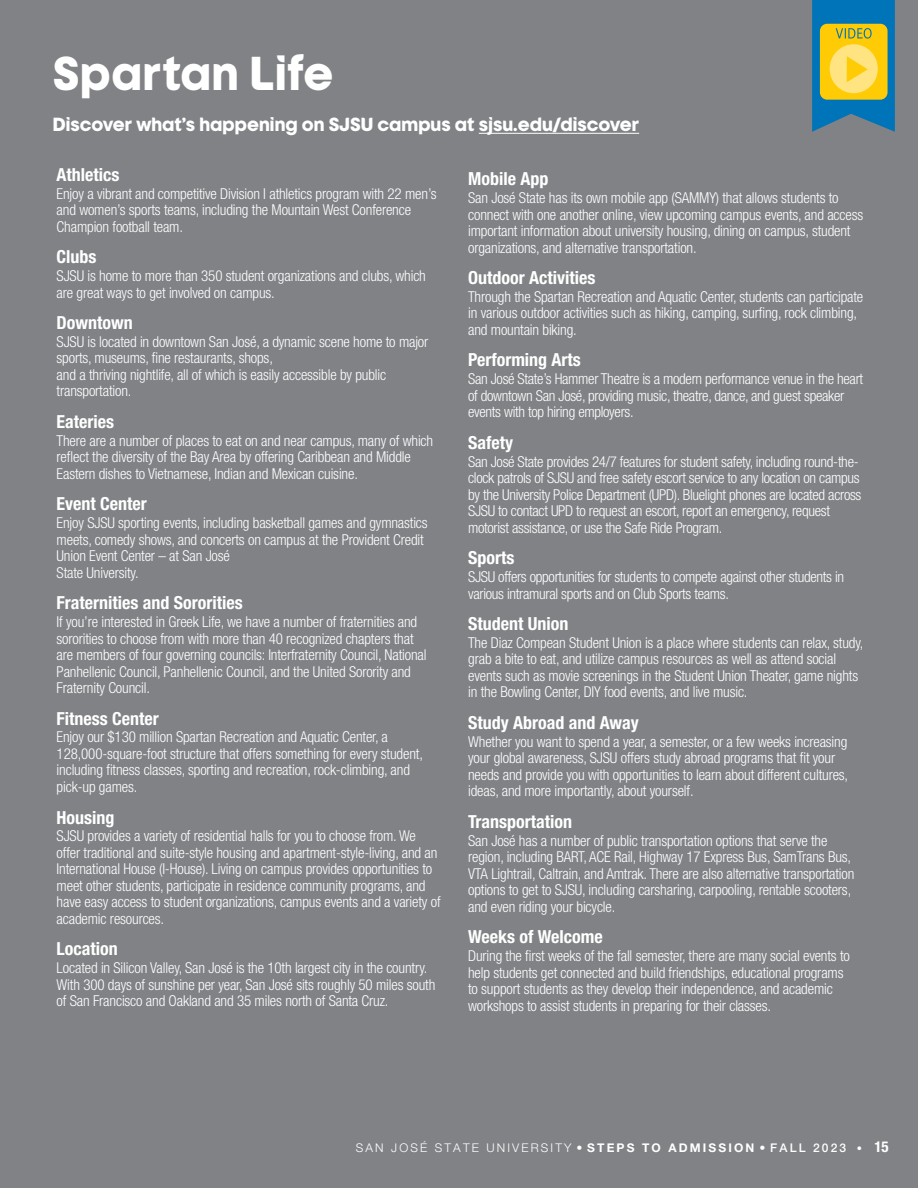
<style>
.page{position:relative;width:918px;height:1188px;background:#808285}
.page>*{position:absolute;margin:0;border:0;box-sizing:border-box;transform-origin:0 0}
.t1{font:700 45px "SJSU Pride D";letter-spacing:.01em;color:#fff}
.t2{font:700 condensed 18px "Helvetica Neue LT Pro";color:#fff}
.t3{font:700 18px "SJSU Pride D";color:#fff}
.t4{font:300 condensed 15px/16.5px "Helvetica Neue LT Pro";letter-spacing:-.01em;color:#fff}
.t5{font:300 12px "Helvetica Neue LT Pro";color:#fff}
.s1{font-weight:700}
.s2{font-weight:500}
.s3{font-size:10.5px}
.s4{font-weight:700;font-stretch:condensed;font-size:15px}
</style>
<div class="page">
<hr style="left:479px;top:133px;width:160px;height:1px;background:#fff">
<svg style="left:812px;top:0;width:83px;height:132px;background:#7c9f75"></svg>
<h1 class="t1" style="left:53px;top:45px;width:282px">Spartan Life</h1>
<p class="t3" style="left:53px;top:114px;width:588px">Discover what’s happening on SJSU campus at sjsu.edu/discover</p>
<p class="t2" style="left:57px;top:164px;width:64px">Athletics</p>
<p class="t4" style="left:57px;top:185px;width:381px">Enjoy a vibrant and competitive Division I athletics program with 22 men’s and women’s sports teams, including the Mountain West Conference<br>Champion football team.</p>
<p class="t2" style="left:57px;top:246px;width:41px">Clubs</p>
<p class="t4" style="left:57px;top:267px;width:371px">SJSU is home to more than 350 student organizations and clubs, which are great ways to get involved on campus.</p>
<p class="t2" style="left:57px;top:312px;width:78px">Downtown</p>
<p class="t4" style="left:57px;top:333px;width:373px">SJSU is located in downtown San José, a dynamic scene home to major sports, museums, fine restaurants, shops,<br>and a thriving nightlife, all of which is easily accessible by public transportation.</p>
<p class="t2" style="left:57px;top:411px;width:59px">Eateries</p>
<p class="t4" style="left:57px;top:432px;width:378px">There are a number of places to eat on and near campus, many of which reflect the diversity of the Bay Area by offering Caribbean and Middle<br>Eastern dishes to Vietnamese, Indian and Mexican cuisine.</p>
<p class="t2" style="left:57px;top:493px;width:92px">Event Center</p>
<p class="t4" style="left:57px;top:515px;width:373px">Enjoy SJSU sporting events, including basketball games and gymnastics meets, comedy shows, and concerts on campus at the Provident Credit Union Event Center – at San José<br>State University.</p>
<p class="t2" style="left:57px;top:592px;width:188px">Fraternities and Sororities</p>
<p class="t4" style="left:57px;top:613px;width:371px">If you’re interested in Greek Life, we have a number of fraternities and sororities to choose from with more than 40 recognized chapters that are members of four governing councils: Interfraternity Council, National Panhellenic Council, Panhellenic Council, and the United Sorority and Fraternity Council.</p>
<p class="t2" style="left:57px;top:707px;width:104px">Fitness Center</p>
<p class="t4" style="left:57px;top:729px;width:368px">Enjoy our $130 million Spartan Recreation and Aquatic Center, a 128,000-square-foot structure that offers something for every student, including fitness classes, sporting and recreation, rock-climbing, and pick-up games.</p>
<p class="t2" style="left:57px;top:806px;width:59px">Housing</p>
<p class="t4" style="left:57px;top:828px;width:386px">SJSU provides a variety of residential halls for you to choose from. We offer traditional and suite-style housing and apartment-style-living, and an International House (I-House). Living on campus provides opportunities to meet other students, participate in residence community programs, and have easy access to student organizations, campus events and a variety of academic resources.</p>
<p class="t2" style="left:57px;top:938px;width:63px">Location</p>
<p class="t4" style="left:57px;top:960px;width:380px">Located in Silicon Valley, San José is the 10th largest city in the country.<br>With 300 days of sunshine per year, San José sits roughly 50 miles south of San Francisco and Oakland and 35 miles north of Santa Cruz.</p>
<p class="t2" style="left:468px;top:168px;width:82px">Mobile App</p>
<p class="t4" style="left:468px;top:189px;width:397px">San José State has its own mobile app (SAMMY) that allows students to connect with one another online, view upcoming campus events, and access important information about university housing, dining on campus, student organizations, and alternative transportation.</p>
<p class="t2" style="left:468px;top:267px;width:129px">Outdoor Activities</p>
<p class="t4" style="left:468px;top:288px;width:397px">Through the Spartan Recreation and Aquatic Center, students can participate in various outdoor activities such as hiking, camping, surfing, rock climbing, and mountain biking.</p>
<p class="t2" style="left:468px;top:349px;width:114px">Performing Arts</p>
<p class="t4" style="left:468px;top:371px;width:397px">San José State’s Hammer Theatre is a modern performance venue in the heart of downtown San José, providing music, theatre, dance, and guest speaker events with top hiring employers.</p>
<p class="t2" style="left:468px;top:432px;width:46px">Safety</p>
<p class="t4" style="left:468px;top:453px;width:395px">San José State provides 24/7 features for student safety, including round-the&shy;clock patrols of SJSU and free safety escort service to any location on campus by the University Police Department (UPD). Bluelight phones are located across SJSU to contact UPD to request an escort, report an emergency, request motorist assistance, or use the Safe Ride Program.</p>
<p class="t2" style="left:468px;top:547px;width:48px">Sports</p>
<p class="t4" style="left:468px;top:568px;width:378px">SJSU offers opportunities for students to compete against other students in various intramural sports and on Club Sports teams.</p>
<p class="t2" style="left:468px;top:613px;width:102px">Student Union</p>
<p class="t4" style="left:468px;top:634px;width:397px">The Diaz Compean Student Union is a place where students can relax, study, grab a bite to eat, and utilize campus resources as well as attend social events such as movie screenings in the Student Union Theater, game nights in the Bowling Center, DIY food events, and live music.</p>
<p class="t2" style="left:468px;top:712px;width:172px">Study Abroad and Away</p>
<p class="t4" style="left:468px;top:733px;width:382px">Whether you want to spend a year, a semester, or a few weeks increasing your global awareness, SJSU offers study abroad programs that fit your needs and provide you with opportunities to learn about different cultures, ideas, and more importantly, about yourself.</p>
<p class="t2" style="left:468px;top:811px;width:105px">Transportation</p>
<p class="t4" style="left:468px;top:832px;width:388px">San José has a number of public transportation options that serve the region, including BART, ACE Rail, Highway 17 Express Bus, SamTrans Bus, VTA Lightrail, Caltrain, and Amtrak. There are also alternative transportation options to get to SJSU, including carsharing, carpooling, rentable scooters, and even riding your bicycle.</p>
<p class="t2" style="left:468px;top:926px;width:136px">Weeks of Welcome</p>
<p class="t4" style="left:468px;top:947px;width:383px">During the first weeks of the fall semester, there are many social events to help students get connected and build friendships, educational programs to support students as they develop their independence, and academic workshops to assist students in preparing for their classes.</p>
<p class="t5" style="left:356px;top:1140px;width:535px">S A N J O S É S T A T E U N I V E R S I T Y • <span class="s1">S T E P S T O A D M I S S I O N</span> • <span class="s2">F A L L 2 0 2 3</span> <span class="s3">•</span> <span class="s4">15</span></p>
</div>
